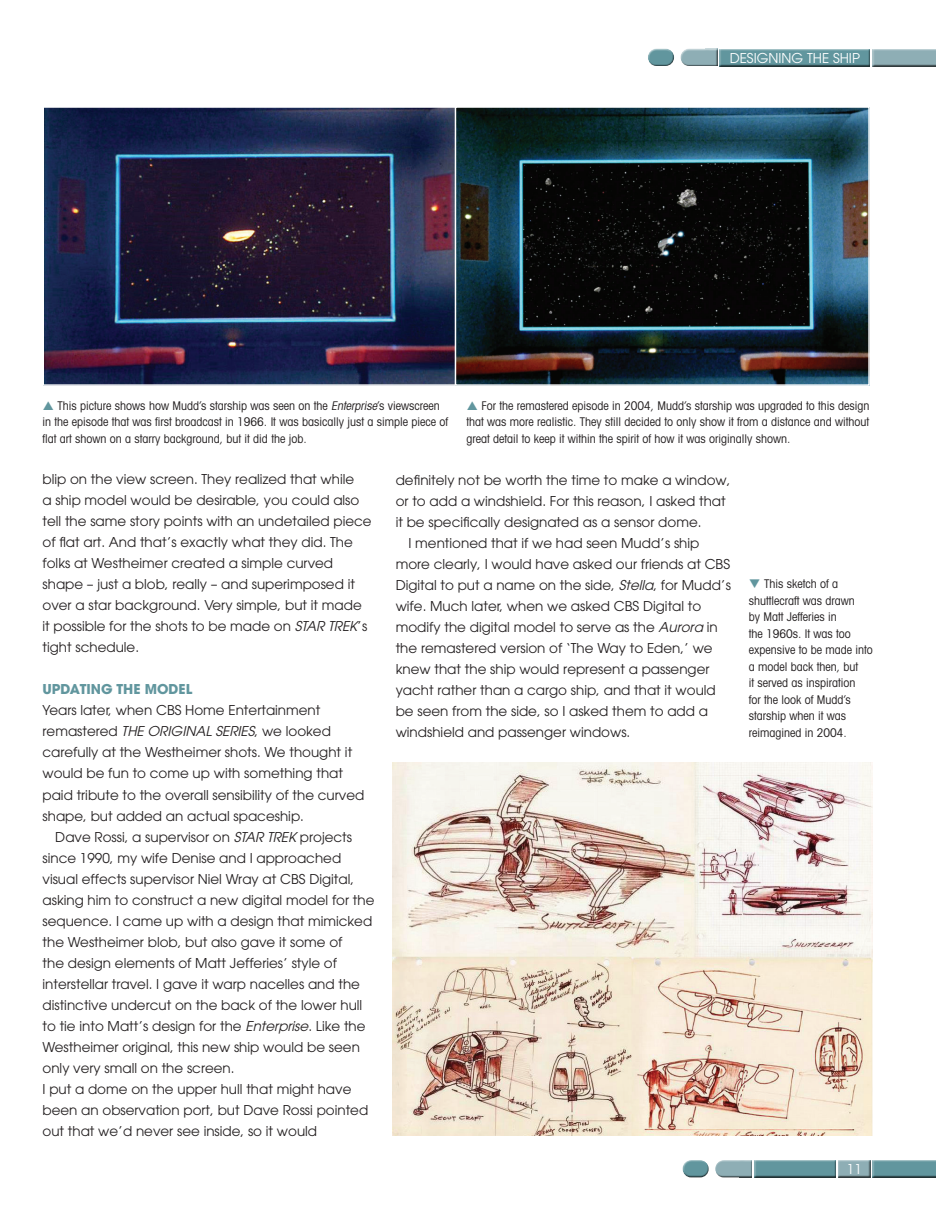
<style>
.page{position:relative;width:936px;height:1212px;background:#fff}
.page>*{position:absolute;margin:0;border:0;box-sizing:border-box;transform-origin:0 0}
.t1{font:13.5px/21px "Avant Garde";color:#231f20}
.t2{font:13.5px "Avant Garde LT";color:#231f20}
.t3{font:13.5px "Avant Garde";color:#fff}
.t4{font:700 13.5px "Avant Garde";color:#61969e}
.t5{font:condensed 12px/16.5px "Avant Garde LT";color:#231f20}
.s1{font-style:italic}
.s2{font-family:"Avant Garde LT";font-style:italic}
.s3{font-family:"Avant Garde"}
.s4{font-family:"Avant Garde LT"}
.s5{color:#61969e}
</style>
<div class="page">
<div style="left:713px;top:1159px;width:40px;height:18px;background:#231f20;opacity:.75"></div>
<div style="left:754px;top:1159px;width:84px;height:18px;background:#231f20;opacity:.75"></div>
<div style="left:836px;top:1159px;width:36px;height:18px;background:#231f20;opacity:.75"></div>
<div style="left:871px;top:1159px;width:64px;height:18px;background:#231f20;opacity:.75"></div>
<div style="left:681px;top:1158px;width:28px;height:15px;background:#fff;opacity:.75"></div>
<div style="left:681px;top:1162px;width:30px;height:15px;background:#231f20;opacity:.75"></div>
<div style="left:678px;top:48px;width:40px;height:18px;background:#231f20;opacity:.75"></div>
<div style="left:719px;top:48px;width:153px;height:19px;background:#231f20;opacity:.75"></div>
<div style="left:871px;top:48px;width:64px;height:19px;background:#231f20;opacity:.75"></div>
<div style="left:647px;top:47px;width:28px;height:15px;background:#fff;opacity:.75"></div>
<div style="left:647px;top:51px;width:29px;height:15px;background:#231f20;opacity:.75"></div>
<img style="left:45px;top:109px;width:409px;height:274px">
<div style="left:42px;top:106px;width:415px;height:280px;border:2px solid #fff"></div>
<img style="left:457px;top:109px;width:409px;height:274px">
<div style="left:454px;top:106px;width:415px;height:280px;border:2px solid #fff"></div>
<img style="left:392px;top:763px;width:480px;height:372px">
<p class="t3" style="left:729px;top:50px;width:132px">DESIGNING THE SHIP</p>
<p class="t5" style="left:43px;top:397px;width:407px;text-indent:15px">This picture shows how Mudd’s starship was seen on the <span class="s1">Enterprise</span>’s viewscreen in the episode that was first broadcast in 1966. It was basically just a simple piece of flat art shown on a starry background, but it did the job.</p>
<p class="t5" style="left:466px;top:397px;width:405px;text-align:justify;text-indent:15px">For the remastered episode in 2004, Mudd’s starship was upgraded to this design that was more realistic. They still decided to only show it from a distance and without great detail to keep it within the spirit of how it was originally shown.</p>
<p class="t1" style="left:43px;top:469px;width:330px">blip on the view screen. They realized that while<br>a ship model would be desirable, you could also tell the same story points with an undetailed piece of flat art. And that’s exactly what they did. The folks at Westheimer created a simple curved shape – just a blob, really – and superimposed it over a star background. Very simple, but it made it possible for the shots to be made on <span class="s2">STAR TREK</span>’s tight schedule.</p>
<p class="t4" style="left:43px;top:681px;width:151px">UPDATING THE MODEL</p>
<p class="t1" style="left:43px;top:700px;width:323px">Years later, when CBS Home Entertainment remastered <span class="s2">THE ORIGINAL SERIES</span>, we looked carefully at the Westheimer shots. We thought it would be fun to come up with something that paid tribute to the overall sensibility of the curved shape, but added an actual spaceship.</p>
<p class="t2" style="left:55px;top:828px;width:298px"><span class="s3">Dave Rossi,</span> a supervisor on <span class="s1">STAR TREK</span> projects</p>
<p class="t1" style="left:43px;top:847px;width:333px"><span class="s4">since 1990,</span> my wife Denise and I approached visual effects supervisor Niel Wray at CBS Digital, asking him to construct a new digital model for the sequence. I came up with a design that mimicked the Westheimer blob, but also gave it some of<br>the design elements of Matt Jefferies’ style of interstellar travel. I gave it warp nacelles and the distinctive undercut on the back of the lower hull to tie into Matt’s design for the <span class="s2">Enterprise</span>. Like the Westheimer original, this new ship would be seen only very small on the screen.<br>I put a dome on the upper hull that might have been an observation port, but Dave Rossi pointed out that we’d never see inside, so it would</p>
<p class="t1" style="left:395px;top:469px;width:336px">definitely not be worth the time to make a window,</p>
<p class="t1" style="left:395px;top:490px;width:331px">or to add a windshield. For this reason, I asked that</p>
<p class="t1" style="left:395px;top:511px;width:307px">it be specifically designated as a sensor dome.</p>
<p class="t1" style="left:408px;top:532px;width:292px">I mentioned that if we had seen Mudd’s ship</p>
<p class="t1" style="left:395px;top:553px;width:336px">more clearly, I would have asked our friends at CBS</p>
<p class="t1" style="left:395px;top:574px;width:336px">Digital to put a name on the side, <span class="s2">Stella</span>, for Mudd’s</p>
<p class="t1" style="left:395px;top:595px;width:307px">wife. Much later, when we asked CBS Digital to</p>
<p class="t1" style="left:395px;top:616px;width:323px">modify the digital model to serve as the <span class="s2">Aurora</span> in</p>
<p class="t1" style="left:395px;top:637px;width:318px">the remastered version of ‘The Way to Eden,’ we</p>
<p class="t1" style="left:395px;top:658px;width:315px">knew that the ship would represent a passenger</p>
<p class="t1" style="left:395px;top:679px;width:321px">yacht rather than a cargo ship, and that it would</p>
<p class="t1" style="left:395px;top:700px;width:314px">be seen from the side, so I asked them to add a</p>
<p class="t1" style="left:395px;top:721px;width:236px">windshield and passenger windows.</p>
<p class="t5" style="left:748px;top:576px;width:125px"><span class="s5">❑</span> This sketch of a shuttlecraft was drawn<br>by Matt Jefferies in<br>the 1960s. It was too expensive to be made into a model back then, but<br>it served as inspiration<br>for the look of Mudd’s starship when it was reimagined in 2004.</p>
<p class="t3" style="left:846px;top:1161px;width:16px">11</p>
</div>
